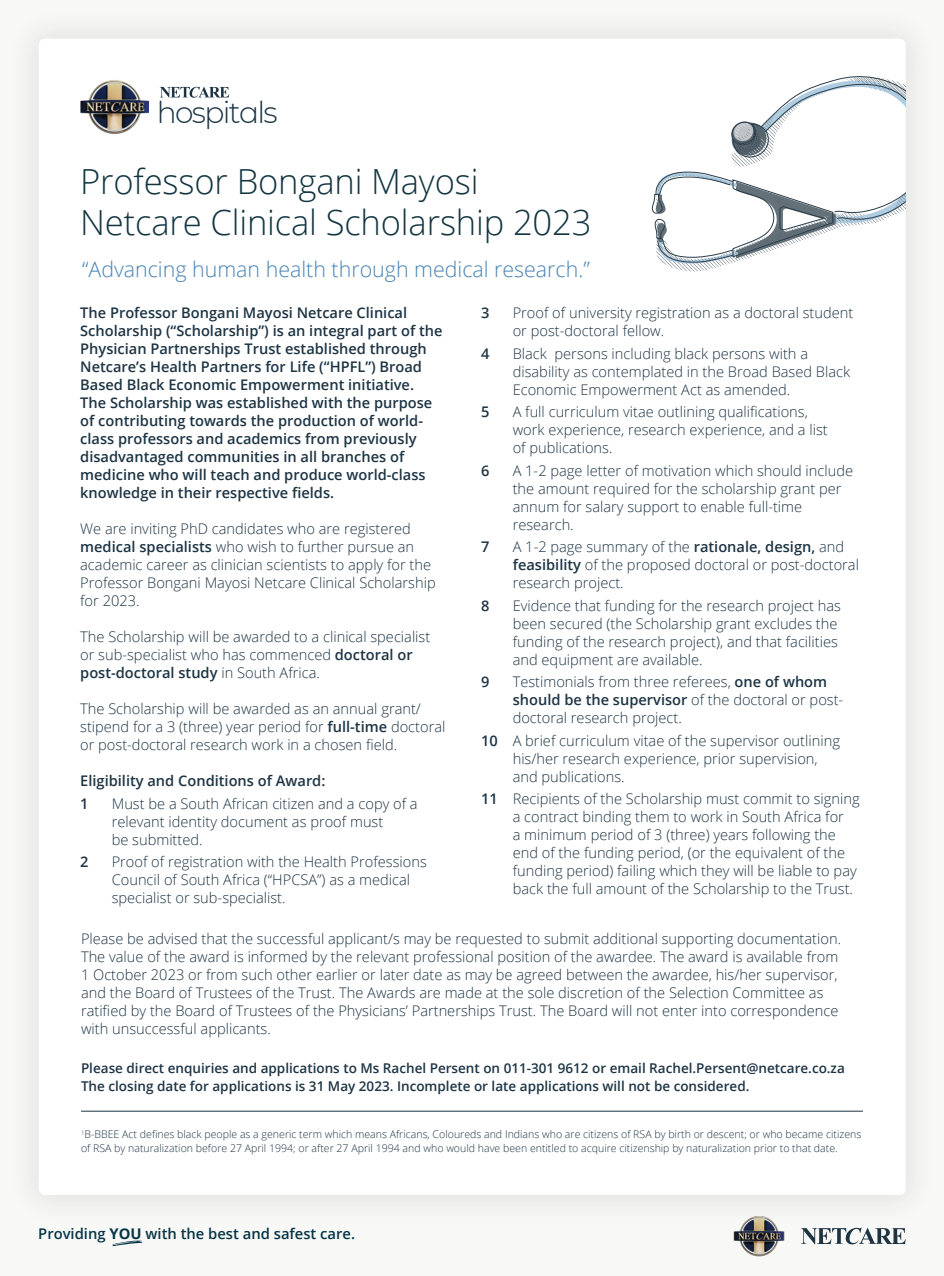
<style>
.page{position:relative;width:944px;height:1276px;background:#f8f8f7}
.page>*{position:absolute;margin:0;border:0;box-sizing:border-box;transform-origin:0 0}
.t1{font:300 34.65px/40.9px "Open Sans";letter-spacing:-.005em;color:#123541}
.t2{font:300 29.7px "Montserrat Alternates";letter-spacing:-.055em;color:#1b3343}
.t3{font:300 21.38px "Open Sans";color:#4682b4}
.t4{font:600 14.85px "Open Sans";color:#073545}
.t5{font:300 14.62px/18px "Open Sans";color:#1d3444}
.t6{font:600 14.62px/18px "Open Sans";color:#1d3444}
.t7{font:600 13.5px/18px "Open Sans";color:#1d3444}
.t8{font:300 10.58px/13.5px "Open Sans";color:#1d3444}
.s1{font-family:"Montserrat"}
.s2{font-weight:600}
.s3{font-weight:700}
</style>
<div class="page">
<div style="left:6px;top:6px;width:933px;height:1222px;background:#f3f3f2"></div>
<div style="left:39px;top:39px;width:867px;height:1156px;background:#fff;border-radius:6px"></div>
<svg style="left:160px;top:87px;width:69px;height:11px"></svg>
<img style="left:80px;top:80px;width:69px;height:54px">
<svg style="left:801px;top:1227px;width:105px;height:17px"></svg>
<img style="left:733px;top:1216px;width:52px;height:40px">
<svg style="left:112px;top:1240px;width:30px;height:6px"></svg>
<svg style="left:652px;top:76px;width:254px;height:194px"></svg>
<hr style="left:81px;top:1110px;width:782px;height:1px;background:#1d3444">
<h2 class="t2" style="left:157px;top:92px;width:122px">hospi<span class="s1">t</span>a<span class="s1">l</span>s</h2>
<h1 class="t1" style="left:80px;top:159px;width:513px">Professor Bongani Mayosi<br>Netcare Clinical Scholarship 2023</h1>
<h3 class="t3" style="left:82px;top:255px;width:509px">“Advancing human health through medical research.”</h3>
<p class="t6" style="left:481px;top:303px;width:10px">3</p>
<p class="t5" style="left:513px;top:303px;width:342px">Proof of university registration as a doctoral student or post-doctoral fellow.</p>
<p class="t6" style="left:481px;top:344px;width:10px">4</p>
<p class="t5" style="left:513px;top:344px;width:339px">Black persons including black persons with a disability as contemplated in the Broad Based Black<br>Economic Empowerment Act as amended.</p>
<p class="t6" style="left:481px;top:402px;width:10px">5</p>
<p class="t5" style="left:513px;top:402px;width:317px">A full curriculum vitae outlining qualifications, work experience, research experience, and a list of publications.</p>
<p class="t6" style="left:481px;top:461px;width:10px">6</p>
<p class="t5" style="left:513px;top:461px;width:342px">A 1-2 page letter of motivation which should include the amount required for the scholarship grant per annum for salary support to enable full-time research.</p>
<p class="t6" style="left:481px;top:537px;width:10px">7</p>
<p class="t5" style="left:513px;top:537px;width:348px">A 1-2 page summary of the <span class="s2">rationale, design,</span> and <span class="s2">feasibility</span> of the proposed doctoral or post-doctoral research project.</p>
<p class="t6" style="left:481px;top:596px;width:10px">8</p>
<p class="t5" style="left:513px;top:596px;width:330px">Evidence that funding for the research project has been secured (the Scholarship grant excludes the funding of the research project), and that facilities and equipment are available.</p>
<p class="t6" style="left:481px;top:672px;width:10px">9</p>
<p class="t5" style="left:513px;top:672px;width:332px">Testimonials from three referees, <span class="s2">one of whom should be the supervisor</span> of the doctoral or post&shy;doctoral research project.</p>
<p class="t5" style="left:513px;top:731px;width:329px;text-indent:-31px"><span class="s2">10</span> A brief curriculum vitae of the supervisor outlining his/her research experience, prior supervision, and publications.</p>
<p class="t5" style="left:513px;top:789px;width:349px;text-indent:-32px"><span class="s2">11</span> Recipients of the Scholarship must commit to signing a contract binding them to work in South Africa for<br>a minimum period of 3 (three) years following the end of the funding period, (or the equivalent of the funding period) failing which they will be liable to pay back the full amount of the Scholarship to the Trust.</p>
<p class="t6" style="left:80px;top:303px;width:364px">The Professor Bongani Mayosi Netcare Clinical Scholarship (“Scholarship”) is an integral part of the Physician Partnerships Trust established through Netcare’s Health Partners for Life (“HPFL”) Broad Based Black Economic Empowerment initiative.<br>The Scholarship was established with the purpose of contributing towards the production of world&shy;class professors and academics from previously disadvantaged communities in all branches of medicine who will teach and produce world-class knowledge in their respective fields.</p>
<p class="t5" style="left:80px;top:519px;width:357px">We are inviting PhD candidates who are registered <span class="s2">medical specialists</span> who wish to further pursue an academic career as clinician scientists to apply for the Professor Bongani Mayosi Netcare Clinical Scholarship for 2023.</p>
<p class="t5" style="left:80px;top:627px;width:352px">The Scholarship will be awarded to a clinical specialist or sub-specialist who has commenced <span class="s2">doctoral or post-doctoral study</span> in South Africa.</p>
<p class="t5" style="left:80px;top:699px;width:367px">The Scholarship will be awarded as an annual grant/ stipend for a 3 (three) year period for <span class="s2">full-time</span> doctoral or post-doctoral research work in a chosen field.</p>
<p class="t6" style="left:80px;top:769px;width:247px;line-height:22.5px">Eligibility and Conditions of Award:<br>1</p>
<p class="t5" style="left:112px;top:794px;width:307px">Must be a South African citizen and a copy of a relevant identity document as proof must<br>be submitted.</p>
<p class="t6" style="left:80px;top:853px;width:10px">2</p>
<p class="t5" style="left:112px;top:852px;width:317px">Proof of registration with the Health Professions<br>Council of South Africa (“HPCSA”) as a medical specialist or sub-specialist.</p>
<p class="t5" style="left:81px;top:929px;width:762px">Please be advised that the successful applicant/s may be requested to submit additional supporting documentation.<br>The value of the award is informed by the relevant professional position of the awardee. The award is available from 1 October 2023 or from such other earlier or later date as may be agreed between the awardee, his/her supervisor, and the Board of Trustees of the Trust. The Awards are made at the sole discretion of the Selection Committee as ratified by the Board of Trustees of the Physicians’ Partnerships Trust. The Board will not enter into correspondence with unsuccessful applicants.</p>
<p class="t7" style="left:81px;top:1058px;width:765px">Please direct enquiries and applications to Ms Rachel Persent on 011-301 9612 or email Rachel.Persent@netcare.co.za<br>The closing date for applications is 31 May 2023. Incomplete or late applications will not be considered.</p>
<p class="t8" style="left:81px;top:1127px;width:782px"><sup>1</sup>B-BBEE Act defines black people as a generic term which means Africans, Coloureds and Indians who are citizens of RSA by birth or descent; or who became citizens of RSA by naturalization before 27 April 1994; or after 27 April 1994 and who would have been entitled to acquire citizenship by naturalization prior to that date.</p>
<p class="t4" style="left:38px;top:1223px;width:318px">Providing <span class="s3">YOU</span> with the best and safest care.</p>
</div>
